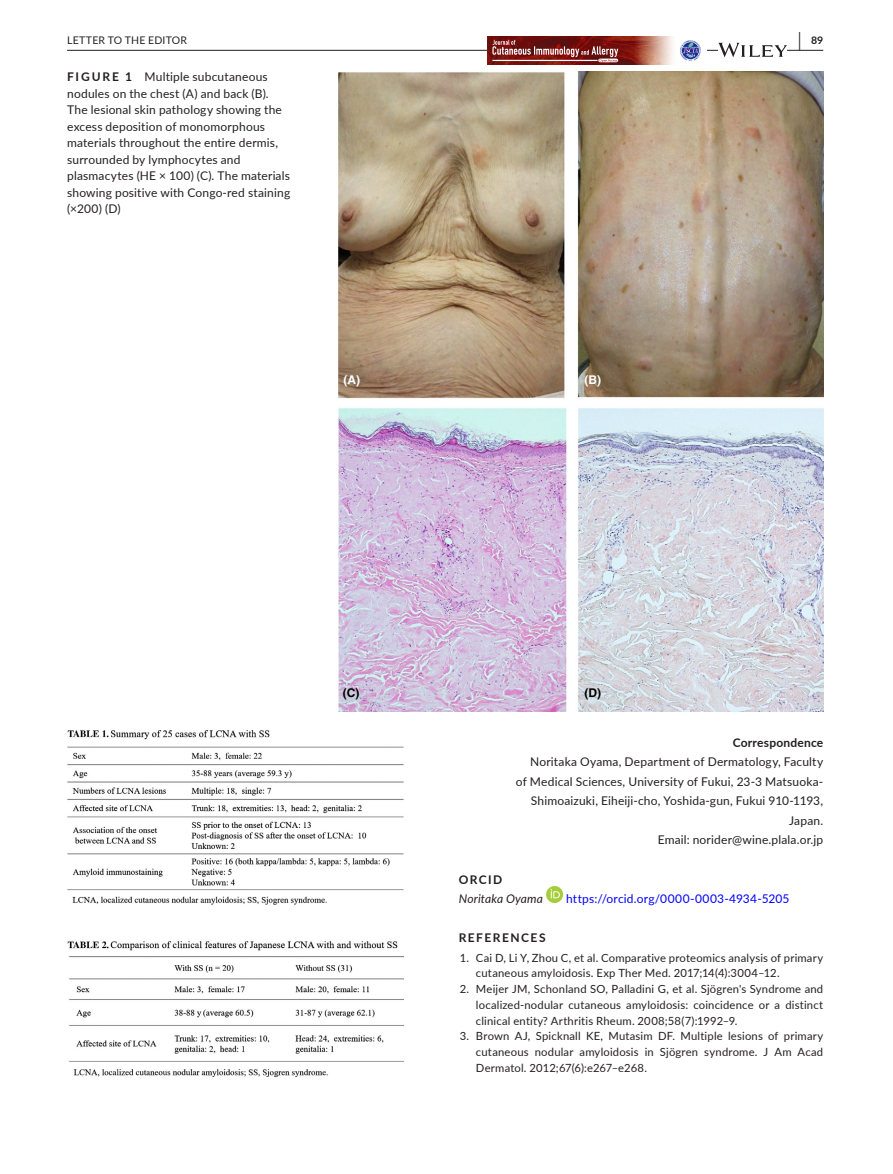
<style>
.page{position:relative;width:893px;height:1174px;background:#fff}
.page>*{position:absolute;margin:0;border:0;box-sizing:border-box;transform-origin:0 0}
.t1{font:700 19.5px "Lato";color:#231f20;scale:.48 1}
.t2{font:12px/16.5px "Lato";letter-spacing:.015em;color:#231f20;text-align:right}
.t3{font:12px "Lato";letter-spacing:.015em;color:#00f}
.t4{font:700 12px "Lato";letter-spacing:.015em;color:#231f20}
.t5{font:italic 12px "Lato";letter-spacing:.015em;color:#231f20}
.t6{font:700 12px "Lato";letter-spacing:.125em;color:#231f20}
.t7{font:700 12px "Helvetica";color:#fff}
.t8{font:700 12px "Helvetica";color:#000}
.t9{font:700 12px "Lato";letter-spacing:.065em;color:#231f20}
.t10{font:11.25px/15.8px "Lato";letter-spacing:.015em;color:#231f20;text-align:justify}
.t11{font:10.5px "Lato";letter-spacing:.02em;color:#231f20}
.t12{font:700 10.5px "Lato";color:#231f20}
.s1{font-weight:700}
</style>
<div class="page">
<hr style="left:67px;top:50px;width:756px;height:1px;background:#231f20">
<img style="left:488px;top:36px;width:218px;height:29px">
<svg style="left:492px;top:40px;width:126px;height:22px;background:#914543"></svg>
<svg style="left:679px;top:40px;width:22px;height:22px"></svg>
<svg style="left:680px;top:40px;width:21px;height:21px"></svg>
<svg style="left:718px;top:43px;width:69px;height:14px"></svg>
<svg style="left:546px;top:886px;width:17px;height:17px"></svg>
<svg style="left:551px;top:889px;width:9px;height:9px"></svg>
<img style="left:338px;top:72px;width:485px;height:639px">
<img style="left:67px;top:730px;width:336px;height:175px">
<img style="left:67px;top:941px;width:336px;height:135px">
<h1 class="t1" style="left:798px;top:25px;width:7px">|</h1>
<p class="t11" style="left:67px;top:33px;width:121px">LETTER TO THE EDITOR</p>
<p class="t12" style="left:811px;top:33px;width:14px">89</p>
<p class="t2" style="left:67px;top:68px;width:225px;text-align:left"><span class="s1">FIGURE 1</span> Multiple subcutaneous nodules on the chest (A) and back (B).<br>The lesional skin pathology showing the excess deposition of monomorphous materials throughout the entire dermis, surrounded by lymphocytes and plasmacytes (HE × 100) (C). The materials showing positive with Congo-red staining (×200) (D)</p>
<p class="t7" style="left:344px;top:372px;width:18px">(A)</p>
<p class="t7" style="left:584px;top:372px;width:18px">(B)</p>
<p class="t8" style="left:343px;top:686px;width:18px">(C)</p>
<p class="t8" style="left:585px;top:686px;width:18px">(D)</p>
<p class="t4" style="left:733px;top:733px;width:92px">Correspondence</p>
<p class="t2" style="left:516px;top:752px;width:309px;line-height:19.5px">Noritaka Oyama, Department of Dermatology, Faculty<br>of Medical Sciences, University of Fukui, 23-3 Matsuoka-Shimoaizuki, Eiheiji-cho, Yoshida-gun, Fukui 910-1193, Japan.<br>Email: norider@wine.plala.or.jp</p>
<p class="t9" style="left:459px;top:870px;width:45px">ORCID</p>
<p class="t5" style="left:459px;top:890px;width:86px">Noritaka Oyama</p>
<p class="t3" style="left:566px;top:890px;width:225px">https://orcid.org/0000-0003-4934-5205</p>
<p class="t6" style="left:459px;top:928px;width:88px">REFERENCES</p>
<p class="t10" style="left:476px;top:949px;width:349px;text-indent:-16px">1. Cai D, Li Y, Zhou C, et al. Comparative proteomics analysis of primary cutaneous amyloidosis. Exp Ther Med. 2017;14(4):3004–12.</p>
<p class="t10" style="left:476px;top:980px;width:349px;text-indent:-16px">2. Meijer JM, Schonland SO, Palladini G, et al. Sjögren's Syndrome and localized-nodular cutaneous amyloidosis: coincidence or a distinct clinical entity? Arthritis Rheum. 2008;58(7):1992–9.</p>
<p class="t10" style="left:476px;top:1027px;width:349px;text-indent:-16px">3. Brown AJ, Spicknall KE, Mutasim DF. Multiple lesions of primary cutaneous nodular amyloidosis in Sjögren syndrome. J Am Acad Dermatol. 2012;67(6):e267–e268.</p>
</div>
